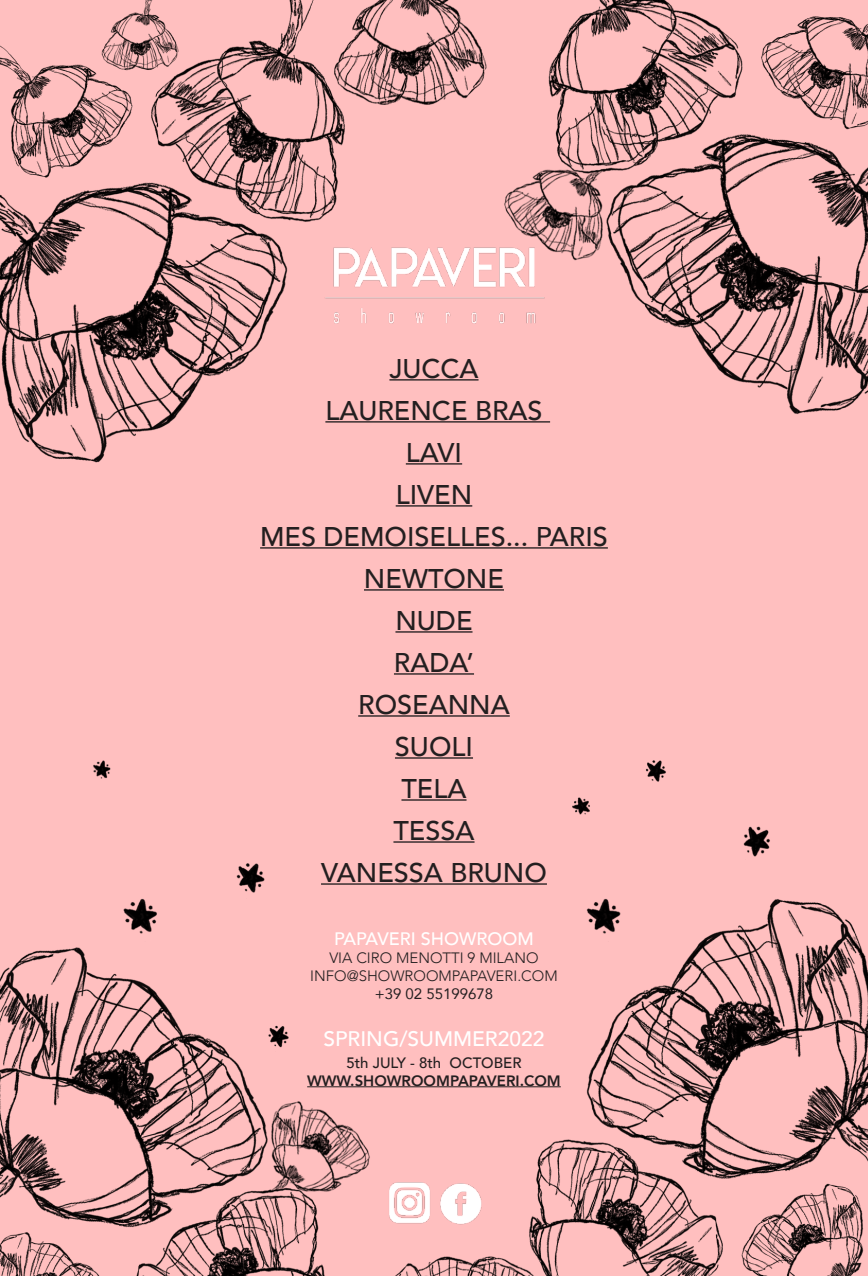
<style>
.page{position:relative;width:868px;height:1276px;background:#fff}
.page>*{position:absolute;margin:0;border:0;box-sizing:border-box;transform-origin:0 0}
.t1{font:500 27px "Avenir";color:#231f20}
.t2{font:500 21px "Avenir";color:#fff}
.t3{font:500 18px "Avenir";color:#fff}
.t4{font:300 15px "Avenir";color:#231f20}
.t5{font:800 15px "Avenir";color:#231f20}
.t6{font:500 15px "Avenir";color:#231f20}
.t7{font:15px "Avenir";color:#231f20}
</style>
<div class="page">
<img style="left:0;top:1px;width:867px;height:1274px">
<img style="left:322px;top:236px;width:223px;height:102px">
<hr style="left:307px;top:1086px;width:253px;height:1px;background:#231f20">
<img style="left:385px;top:1182px;width:49px;height:42px">
<img style="left:434px;top:1179px;width:49px;height:52px">
<hr style="left:389px;top:379px;width:89px;height:1px;background:#231f20">
<hr style="left:325px;top:421px;width:225px;height:1px;background:#231f20">
<hr style="left:406px;top:463px;width:56px;height:1px;background:#231f20">
<hr style="left:395px;top:505px;width:77px;height:1px;background:#231f20">
<hr style="left:260px;top:547px;width:347px;height:1px;background:#231f20">
<hr style="left:364px;top:589px;width:140px;height:1px;background:#231f20">
<hr style="left:395px;top:631px;width:77px;height:1px;background:#231f20">
<hr style="left:394px;top:673px;width:80px;height:1px;background:#231f20">
<hr style="left:358px;top:715px;width:151px;height:1px;background:#231f20">
<hr style="left:395px;top:757px;width:78px;height:1px;background:#231f20">
<hr style="left:401px;top:799px;width:65px;height:1px;background:#231f20">
<hr style="left:393px;top:841px;width:81px;height:1px;background:#231f20">
<hr style="left:321px;top:883px;width:226px;height:1px;background:#231f20">
<p class="t1" style="left:389px;top:345px;width:91px">JUCCA</p>
<p class="t1" style="left:325px;top:387px;width:219px">LAURENCE BRAS</p>
<p class="t1" style="left:406px;top:429px;width:58px">LAVI</p>
<p class="t1" style="left:395px;top:471px;width:78px">LIVEN</p>
<p class="t1" style="left:260px;top:513px;width:349px">MES DEMOISELLES... PARIS</p>
<p class="t1" style="left:364px;top:555px;width:141px">NEWTONE</p>
<p class="t1" style="left:395px;top:597px;width:79px">NUDE</p>
<p class="t1" style="left:394px;top:639px;width:82px">RADA’</p>
<p class="t1" style="left:358px;top:681px;width:153px">ROSEANNA</p>
<p class="t1" style="left:395px;top:723px;width:80px">SUOLI</p>
<p class="t1" style="left:401px;top:765px;width:67px">TELA</p>
<p class="t1" style="left:393px;top:807px;width:83px">TESSA</p>
<p class="t1" style="left:321px;top:849px;width:227px">VANESSA BRUNO</p>
<p class="t3" style="left:334px;top:923px;width:201px">PAPAVERI SHOWROOM</p>
<p class="t4" style="left:329px;top:949px;width:211px">VIA CIRO MENOTTI 9 MILANO</p>
<p class="t4" style="left:310px;top:967px;width:249px">INFO@SHOWROOMPAPAVERI.COM</p>
<p class="t7" style="left:374px;top:982px;width:120px">+39 02 55199678</p>
<p class="t2" style="left:323px;top:1020px;width:222px">SPRING/SUMMER2022</p>
<p class="t6" style="left:346px;top:1049px;width:177px">5th JULY - 8th OCTOBER</p>
<p class="t5" style="left:307px;top:1068px;width:255px">WWW.SHOWROOMPAPAVERI.COM</p>
</div>
